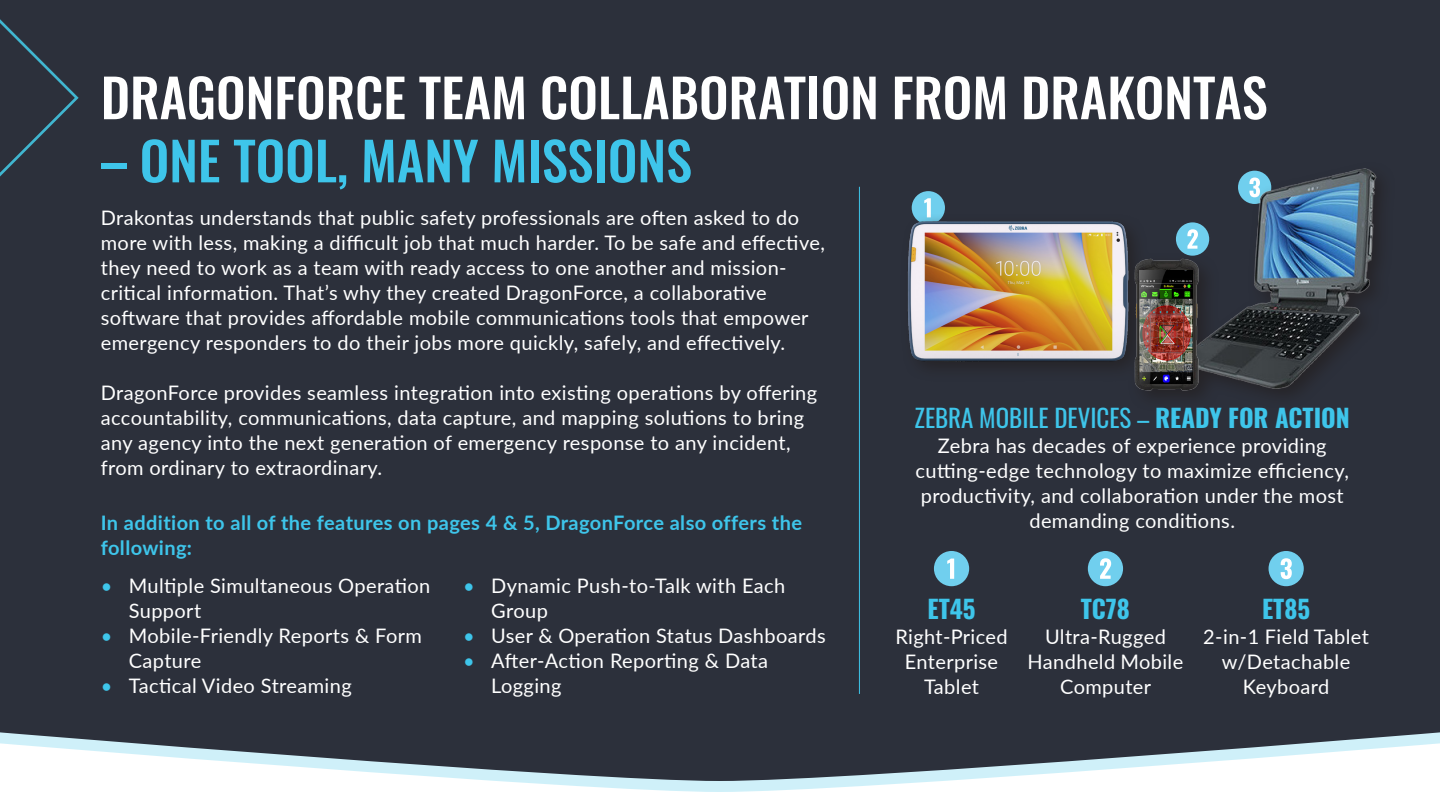
<style>
.page{position:relative;width:1440px;height:800px;background:#fff}
.page>*{position:absolute;margin:0;border:0;box-sizing:border-box;transform-origin:0 0}
.t1{font:500 52.6px "Oswald";color:#fff}
.t2{font:500 52.6px "Oswald";color:#3ec5ea}
.t3{font:25px "Oswald";color:#3ec5ea}
.t4{font:700 25px "Oswald";color:#3ec5ea}
.t5{font:20px/25px "Lato";letter-spacing:.02em;color:#fff}
.t6{font:700 20px/25px "Lato";letter-spacing:.02em;color:#3ec5ea}
.s1{color:#3ec5ea}
.s2{font-weight:700}
</style>
<div class="page">
<div style="left:0;top:0;width:1440px;height:781px;background:#2c303b"></div>
<div style="left:0;top:17px;width:81px;height:161px;background:#2c303b"></div>
<div style="left:1088px;top:551px;width:35px;height:35px;background:#70cfee;border-radius:50%"></div>
<svg style="left:1100px;top:558px;width:11px;height:21px"></svg>
<div style="left:1269px;top:551px;width:35px;height:35px;background:#70cfee;border-radius:50%"></div>
<svg style="left:1281px;top:558px;width:11px;height:21px"></svg>
<div style="left:934px;top:551px;width:35px;height:35px;background:#70cfee;border-radius:50%"></div>
<svg style="left:947px;top:559px;width:7px;height:20px"></svg>
<div style="left:900px;top:161px;width:496px;height:251px;background:#2c303b"></div>
<img style="left:890px;top:197px;width:244px;height:170px">
<img style="left:1152px;top:159px;width:248px;height:247px">
<img style="left:1115px;top:254px;width:90px;height:141px">
<div style="left:1176px;top:222px;width:33px;height:34px;background:#70cfee;border-radius:50%"></div>
<svg style="left:1187px;top:229px;width:11px;height:20px"></svg>
<hr style="left:859px;top:187px;width:1px;height:507px;background:#3ec5ea">
<img style="left:1139px;top:270px;width:54px;height:114px">
<p class="t1" style="left:101px;top:70px;width:1168px">DRAGONFORCE TEAM COLLABORATION FROM DRAKONTAS</p>
<p class="t2" style="left:101px;top:133px;width:593px">– ONE TOOL, MANY MISSIONS</p>
<p class="t5" style="left:101px;top:204px;width:726px">Drakontas understands that public safety professionals are often asked to do more with less, making a difficult job that much harder. To be safe and effective, they need to work as a team with ready access to one another and mission&shy;critical information. That’s why they created DragonForce, a collaborative software that provides affordable mobile communications tools that empower emergency responders to do their jobs more quickly, safely, and effectively.</p>
<p class="t5" style="left:101px;top:379px;width:718px">DragonForce provides seamless integration into existing operations by offering accountability, communications, data capture, and mapping solutions to bring any agency into the next generation of emergency response to any incident, from ordinary to extraordinary.</p>
<p class="t6" style="left:101px;top:509px;width:703px">In addition to all of the features on pages 4 &amp; 5, DragonForce also offers the following:</p>
<p class="t5" style="left:129px;top:572px;width:303px;text-indent:-28px"><span class="s1">•</span> Multiple Simultaneous Operation<br>Support</p>
<p class="t5" style="left:129px;top:622px;width:295px;text-indent:-28px"><span class="s1">•</span> Mobile-Friendly Reports &amp; Form<br>Capture</p>
<p class="t5" style="left:101px;top:672px;width:253px"><span class="s1">•</span> Tactical Video Streaming</p>
<p class="t5" style="left:491px;top:572px;width:296px;text-indent:-28px"><span class="s1">•</span> Dynamic Push-to-Talk with Each<br>Group</p>
<p class="t5" style="left:463px;top:622px;width:364px"><span class="s1">•</span> User &amp; Operation Status Dashboards</p>
<p class="t5" style="left:491px;top:647px;width:278px;text-indent:-28px"><span class="s1">•</span> After-Action Reporting &amp; Data<br>Logging</p>
<p class="t3" style="left:915px;top:395px;width:437px">ZEBRA MOBILE DEVICES – <span class="s2">READY FOR ACTION</span></p>
<p class="t5" style="left:916px;top:432px;width:435px;text-align:center">Zebra has decades of experience providing cutting-edge technology to maximize efficiency, productivity, and collaboration under the most demanding conditions.</p>
<p class="t4" style="left:927px;top:596px;width:50px">ET45</p>
<p class="t5" style="left:896px;top:623px;width:114px;text-align:center">Right-Priced<br>Enterprise<br>Tablet</p>
<p class="t4" style="left:1081px;top:596px;width:50px">TC78</p>
<p class="t5" style="left:1028px;top:623px;width:157px;text-align:center">Ultra-Rugged<br>Handheld Mobile<br>Computer</p>
<p class="t4" style="left:1262px;top:596px;width:50px">ET85</p>
<p class="t5" style="left:1203px;top:623px;width:167px;text-align:center">2-in-1 Field Tablet w/Detachable<br>Keyboard</p>
</div>
